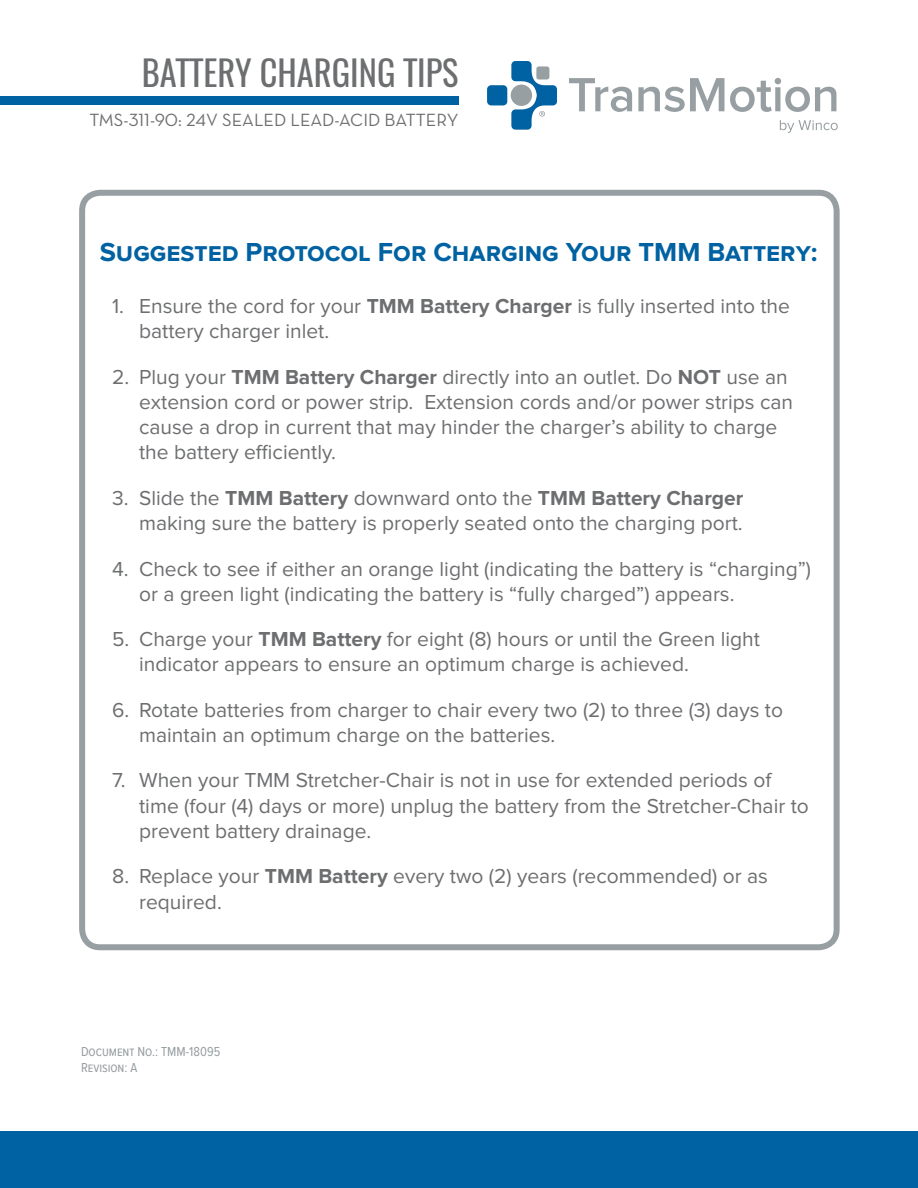
<style>
.page{position:relative;width:918px;height:1188px;background:#fff}
.page>*{position:absolute;margin:0;border:0;box-sizing:border-box;transform-origin:0 0}
.t1{font:34.5px "Oswald";color:#6d6e70}
.t2{font:700 27px "Proxima Nova";color:#0062a2}
.t3{font:21px/25.2px "Proxima Nova";color:#6d6e70}
.t4{font:18px "Neutra Text Book Alt";color:#6d6e70}
.t5{font:13.5px "Proxima Nova Cond";color:#959ea0}
.s1{font-weight:700}
</style>
<div class="page">
<svg style="left:780px;top:120px;width:58px;height:13px"></svg>
<svg style="left:569px;top:78px;width:63px;height:34px"></svg>
<svg style="left:638px;top:78px;width:198px;height:34px"></svg>
<div style="left:487px;top:85px;width:20px;height:20px;background:#0062a2;border-radius:4px"></div>
<svg style="left:511px;top:61px;width:46px;height:69px"></svg>
<div style="left:0;top:96px;width:459px;height:9px;background:#0062a2"></div>
<div style="left:0;top:1131px;width:918px;height:57px;background:#0062a2"></div>
<div style="left:79px;top:190px;width:761px;height:760px;border:6px solid #979fa2;border-radius:18px"></div>
<h1 class="t1" style="left:142px;top:49px;width:318px">BATTERY CHARGING TIPS</h1>
<p class="t4" style="left:89px;top:109px;width:371px">TMS-311-90: 24V SEALED LEAD-ACID BATTERY</p>
<p class="t2" style="left:100px;top:240px;width:719px">Suggested Protocol For Charging Your TMM Battery:</p>
<p class="t3" style="left:139px;top:294px;width:652px;text-indent:-27px">1. Ensure the cord for your <span class="s1">TMM Battery Charger</span> is fully inserted into the battery charger inlet.</p>
<p class="t3" style="left:139px;top:365px;width:656px;text-indent:-27px">2. Plug your <span class="s1">TMM Battery Charger</span> directly into an outlet. Do <span class="s1">NOT</span> use an extension cord or power strip. Extension cords and/or power strips can cause a drop in current that may hinder the charger’s ability to charge the battery efficiently.</p>
<p class="t3" style="left:112px;top:486px;width:633px;text-align:right">3. Slide the <span class="s1">TMM Battery</span> downward onto the <span class="s1">TMM Battery Charger </span>making sure the battery is properly seated onto the charging port.</p>
<p class="t3" style="left:139px;top:557px;width:674px;text-indent:-27px">4. Check to see if either an orange light (indicating the battery is “charging”) or a green light (indicating the battery is “fully charged”) appears.</p>
<p class="t3" style="left:139px;top:627px;width:622px;text-indent:-27px">5. Charge your <span class="s1">TMM Battery</span> for eight (8) hours or until the Green light indicator appears to ensure an optimum charge is achieved.</p>
<p class="t3" style="left:139px;top:698px;width:645px;text-indent:-27px">6. Rotate batteries from charger to chair every two (2) to three (3) days to maintain an optimum charge on the batteries.</p>
<p class="t3" style="left:139px;top:769px;width:671px;text-indent:-27px">7. When your TMM Stretcher-Chair is not in use for extended periods of time (four (4) days or more) unplug the battery from the Stretcher-Chair to prevent battery drainage.</p>
<p class="t3" style="left:139px;top:865px;width:630px;text-indent:-27px">8. Replace your <span class="s1">TMM Battery</span> every two (2) years (recommended) or as required.</p>
<p class="t5" style="left:81px;top:1045px;width:141px">Document No.: TMM-18095</p>
<p class="t5" style="left:81px;top:1062px;width:58px">Revision: A</p>
</div>
